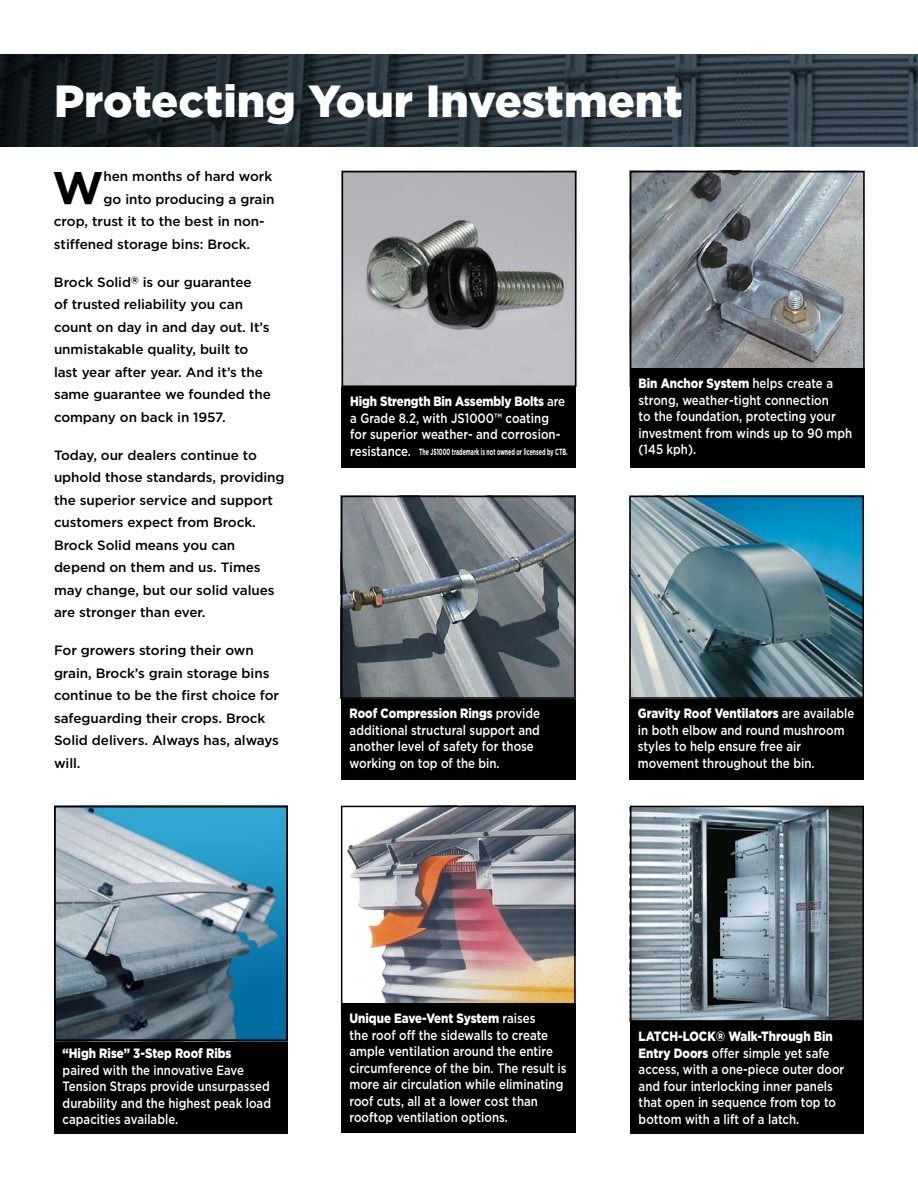
<style>
.page{position:relative;width:918px;height:1188px;background:#fff}
.page>*{position:absolute;margin:0;border:0;box-sizing:border-box;transform-origin:0 0}
.t1{font:700 45.6px "Gotham";color:#000}
.t2{font:900 45px "Gotham";color:#fff}
.t3{font:500 13.5px/16.5px "Gotham";color:#fff;scale:.85 1}
.t4{font:500 13.5px/22.5px "Gotham";letter-spacing:-.005em;color:#000}
.t5{font:900 13.5px "Gotham";color:#fff;scale:.85 1}
.t6{font:700 9px "Gotham";color:#fff;scale:.58 1}
.s1{font-size:20.25px}
.s2{font-weight:900}
</style>
<div class="page">
<svg style="left:0;top:54px;width:918px;height:92px;background:#27323a"></svg>
<img style="left:345px;top:174px;width:228px;height:210px">
<div style="left:342px;top:171px;width:234px;height:216px;border:2px solid #000"></div>
<img style="left:633px;top:174px;width:229px;height:195px">
<div style="left:630px;top:171px;width:235px;height:216px;border:2px solid #000"></div>
<img style="left:632px;top:499px;width:229px;height:197px">
<div style="left:629px;top:496px;width:235px;height:203px;border:2px solid #000"></div>
<img style="left:344px;top:809px;width:229px;height:195px">
<div style="left:341px;top:806px;width:235px;height:216px;border:2px solid #000"></div>
<img style="left:633px;top:809px;width:228px;height:210px">
<div style="left:630px;top:806px;width:234px;height:216px;border:2px solid #000"></div>
<img style="left:344px;top:499px;width:229px;height:197px">
<div style="left:341px;top:496px;width:235px;height:203px;border:2px solid #000"></div>
<div style="left:342px;top:387px;width:234px;height:81px;background:#000"></div>
<div style="left:630px;top:369px;width:235px;height:99px;background:#000"></div>
<div style="left:341px;top:699px;width:235px;height:81px;background:#000"></div>
<div style="left:629px;top:699px;width:235px;height:81px;background:#000"></div>
<div style="left:630px;top:1022px;width:234px;height:112px;background:#000"></div>
<div style="left:341px;top:1004px;width:235px;height:129px;background:#000"></div>
<div style="left:54px;top:1039px;width:234px;height:95px;background:#000"></div>
<img style="left:57px;top:809px;width:228px;height:229px">
<div style="left:54px;top:806px;width:234px;height:235px;border:2px solid #000"></div>
<h2 class="t2" style="left:54px;top:70px;width:630px">Protecting Your Investment</h2>
<h1 class="t1" style="left:53px;top:158px;width:53px">W</h1>
<p class="t4" style="left:104px;top:165px;width:170px">hen months of hard work</p>
<p class="t4" style="left:104px;top:188px;width:173px">go into producing a grain</p>
<p class="t4" style="left:54px;top:210px;width:212px">crop, trust it to the best in non-</p>
<p class="t4" style="left:54px;top:233px;width:198px">stiffened storage bins: Brock.</p>
<p class="t4" style="left:54px;top:271px;width:218px">Brock Solid<span class="s1">®</span> is our guarantee<br>of trusted reliability you can count on day in and day out. It’s unmistakable quality, built to last year after year. And it’s the same guarantee we founded the company on back in 1957.</p>
<p class="t4" style="left:54px;top:444px;width:232px">Today, our dealers continue to uphold those standards, providing the superior service and support customers expect from Brock.<br>Brock Solid means you can depend on them and us. Times may change, but our solid values are stronger than ever.</p>
<p class="t4" style="left:54px;top:639px;width:227px">For growers storing their own grain, Brock’s grain storage bins continue to be the first choice for safeguarding their crops. Brock<br>Solid delivers. Always has, always will.</p>
<p class="t3" style="left:350px;top:393px;width:254px"><span class="s2">High Strength Bin Assembly Bolts</span> are a Grade 8.2, with JS1000™ coating for superior weather- and corrosion&shy;resistance.</p>
<p class="t6" style="left:419px;top:446px;width:258px">The JS1000 trademark is not owned or licensed by CTB.</p>
<p class="t3" style="left:639px;top:375px;width:253px"><span class="s2">Bin Anchor System</span> helps create a strong, weather-tight connection<br>to the foundation, protecting your investment from winds up to 90 mph (145 kph).</p>
<p class="t3" style="left:350px;top:705px;width:226px"><span class="s2">Roof Compression Rings</span> provide additional structural support and another level of safety for those working on top of the bin.</p>
<p class="t3" style="left:638px;top:705px;width:256px"><span class="s2">Gravity Roof Ventilators</span> are available in both elbow and round mushroom styles to help ensure free air movement throughout the bin.</p>
<p class="t5" style="left:63px;top:1044px;width:200px">“High Rise” 3-Step Roof Ribs</p>
<p class="t3" style="left:63px;top:1062px;width:247px">paired with the innovative Eave<br>Tension Straps provide unsurpassed durability and the highest peak load capacities available.</p>
<p class="t3" style="left:350px;top:1010px;width:257px"><span class="s2">Unique Eave-Vent System</span> raises<br>the roof off the sidewalls to create ample ventilation around the entire circumference of the bin. The result is more air circulation while eliminating roof cuts, all at a lower cost than rooftop ventilation options.</p>
<p class="t3" style="left:639px;top:1028px;width:244px"><span class="s2">LATCH-LOCK® Walk-Through Bin<br>Entry Doors</span> offer simple yet safe access, with a one-piece outer door and four interlocking inner panels that open in sequence from top to bottom with a lift of a latch.</p>
</div>
